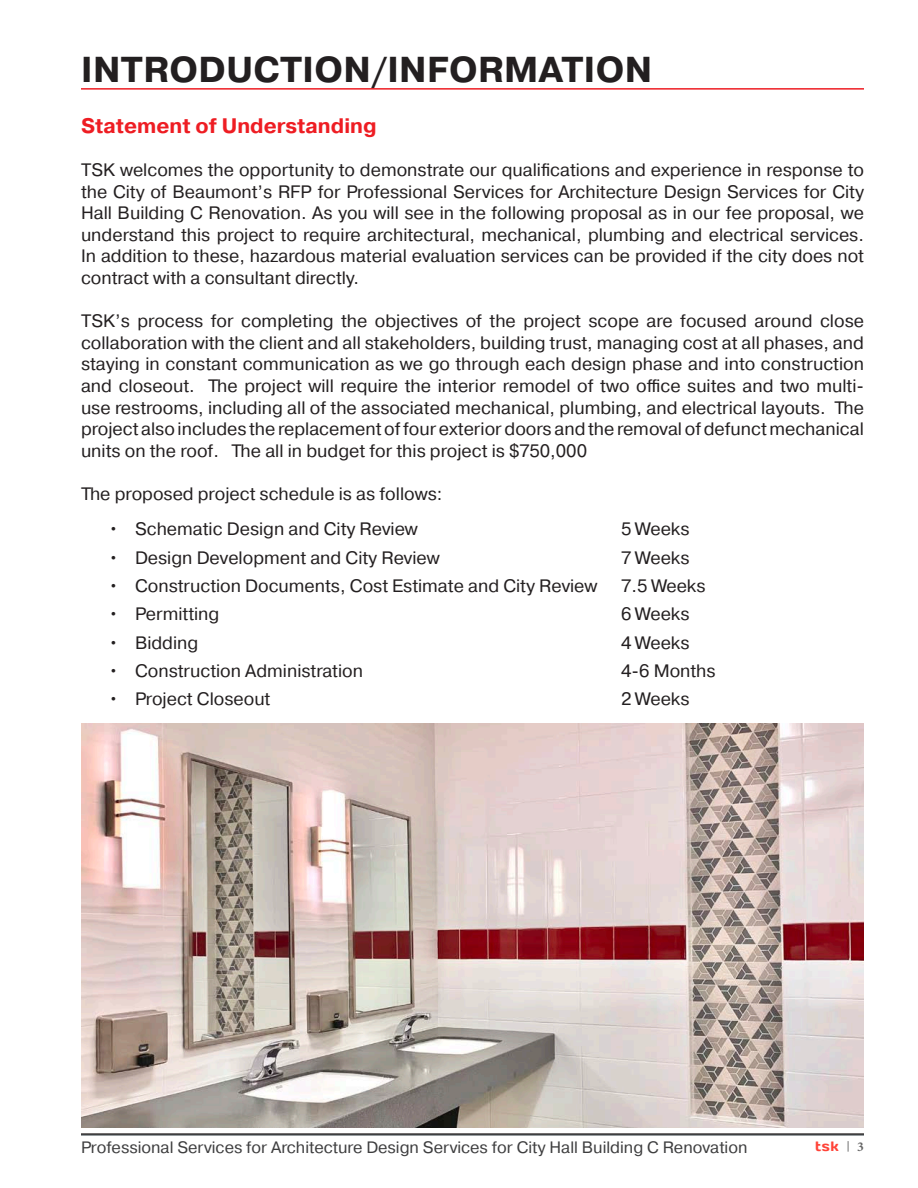
<style>
.page{position:relative;width:918px;height:1188px;background:#fff}
.page>*{position:absolute;margin:0;border:0;box-sizing:border-box;transform-origin:0 0}
.t1{font:700 36px "Pragmatica";letter-spacing:.01em;color:#231f20}
.t2{font:700 21px "Pragmatica";color:#ee1d23}
.t3{font:18px/21.6px "Pragmatica";color:#231f20;text-align:justify}
.t4{font:16.5px "Pragmatica";color:#3e3e3f}
.t5{font:13.5px "Days";color:#ff4338}
.t6{font:700 13.5px "Minion Pro";color:#666}
.s1{font-family:"Minion Pro";font-weight:700;font-size:10.5px;color:#666}
</style>
<div class="page">
<hr style="left:81px;top:1134px;width:783px;height:2px;background:#2f3b41">
<hr style="left:81px;top:1133px;width:783px;height:2px;background:#444141">
<hr style="left:81px;top:88px;width:783px;height:2px;background:#ee1d23">
<img style="left:81px;top:724px;width:783px;height:403px">
<p class="t1" style="left:81px;top:46px;width:573px">INTRODUCTION/INFORMATION</p>
<p class="t2" style="left:81px;top:112px;width:297px">Statement of Understanding</p>
<p class="t3" style="left:81px;top:159px;width:785px">TSK welcomes the opportunity to demonstrate our qualifications and experience in response to the City of Beaumont’s RFP for Professional Services for Architecture Design Services for City Hall Building C Renovation. As you will see in the following proposal as in our fee proposal, we understand this project to require architectural, mechanical, plumbing and electrical services.<br>In addition to these, hazardous material evaluation services can be provided if the city does not contract with a consultant directly.</p>
<p class="t3" style="left:81px;top:311px;width:785px">TSK’s process for completing the objectives of the project scope are focused around close collaboration with the client and all stakeholders, building trust, managing cost at all phases, and staying in constant communication as we go through each design phase and into construction and closeout. The project will require the interior remodel of two office suites and two multi&shy;use restrooms, including all of the associated mechanical, plumbing, and electrical layouts. The project also includes the replacement of four exterior doors and the removal of defunct mechanical units on the roof. The all in budget for this project is $750,000</p>
<p class="t3" style="left:81px;top:483px;width:363px">The proposed project schedule is as follows:</p>
<p class="t3" style="left:108px;top:519px;width:311px">• Schematic Design and City Review</p>
<p class="t3" style="left:621px;top:519px;width:70px">5 Weeks</p>
<p class="t3" style="left:108px;top:547px;width:333px">• Design Development and City Review</p>
<p class="t3" style="left:621px;top:547px;width:70px">7 Weeks</p>
<p class="t3" style="left:108px;top:575px;width:491px">• Construction Documents, Cost Estimate and City Review</p>
<p class="t3" style="left:621px;top:575px;width:86px">7.5 Weeks</p>
<p class="t3" style="left:108px;top:604px;width:113px">• Permitting</p>
<p class="t3" style="left:621px;top:604px;width:70px">6 Weeks</p>
<p class="t3" style="left:108px;top:632px;width:92px">• Bidding</p>
<p class="t3" style="left:621px;top:632px;width:70px">4 Weeks</p>
<p class="t3" style="left:108px;top:660px;width:257px">• Construction Administration</p>
<p class="t3" style="left:621px;top:660px;width:96px">4-6 Months</p>
<p class="t3" style="left:108px;top:689px;width:164px">• Project Closeout</p>
<p class="t3" style="left:621px;top:689px;width:70px">2 Weeks</p>
<p class="t4" style="left:81px;top:1137px;width:668px">Professional Services for Architecture Design Services for City Hall Building C Renovation</p>
<p class="t6" style="left:857px;top:1137px;width:8px">3</p>
<p class="t5" style="left:815px;top:1137px;width:36px">tsk <span class="s1">|</span></p>
</div>
